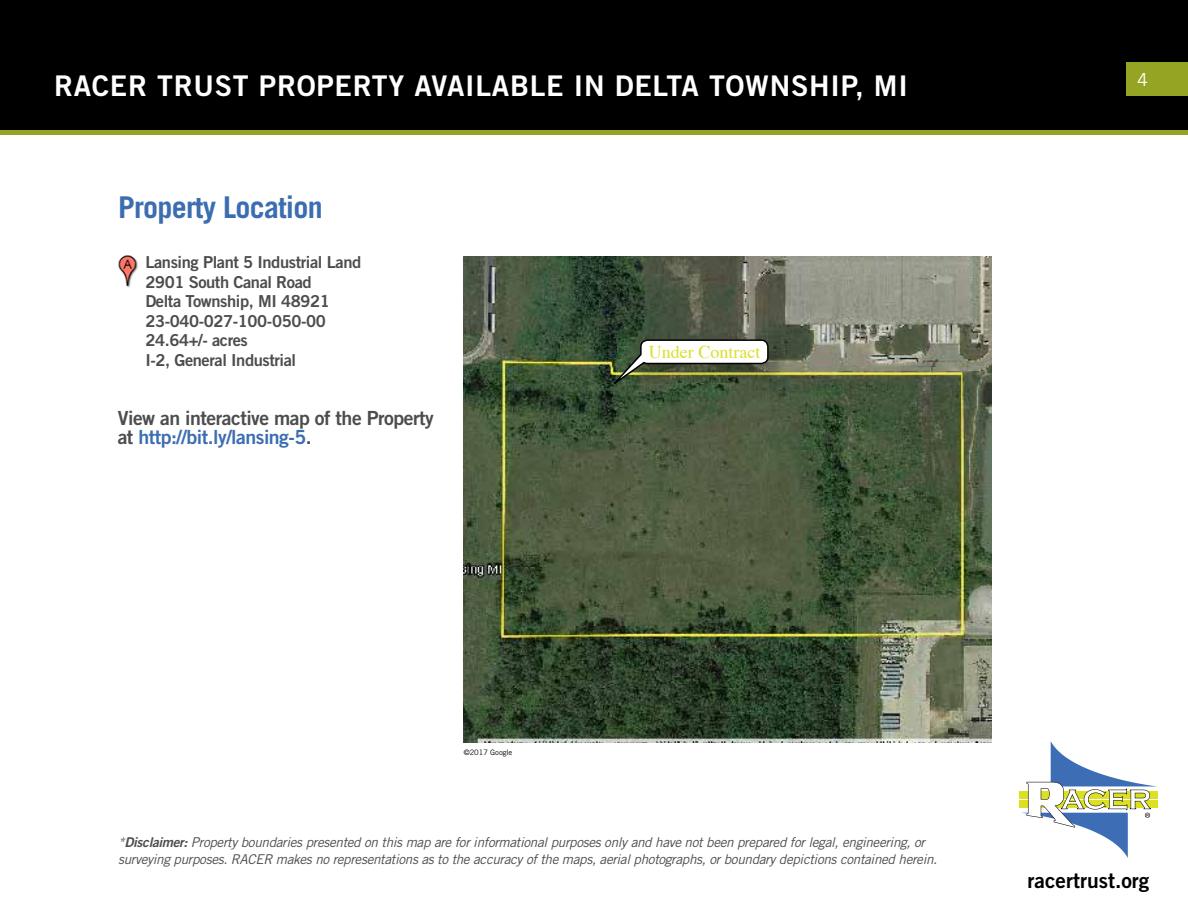
<style>
.page{position:relative;width:1188px;height:918px;background:#fff}
.page>*{position:absolute;margin:0;border:0;box-sizing:border-box;transform-origin:0 0}
.t1{font:700 30px "Trade Gothic LT Std";letter-spacing:-.025em;color:#3c6db1}
.t2{font:28.5px "Trade Gothic LT Std Bd 2";letter-spacing:.025em;color:#fff}
.t3{font:21px "Trade Gothic LT Std Bd 2";color:#000}
.t4{font:19.5px/19.5px "Trade Gothic LT Std Bd 2";letter-spacing:-.025em;color:#4d4d4f}
.t5{font:18px "Times";color:#dbdf2a}
.t6{font:18px "Trade Gothic LT Std";color:#fff}
.t7{font:16.5px/19.5px "Trade Gothic LT Std Bd 2";letter-spacing:-.025em;color:#4d4d4f}
.t8{font:italic 13.5px/16.5px "Trade Gothic LT Std";letter-spacing:-.025em;color:#4d4d4f}
.t9{font:7.5px "Trade Gothic LT Std";color:#000}
.s1{color:#3c6db1}
.s2{font-family:"Trade Gothic LT Std Bd 2 Obl";font-style:normal}
</style>
<div class="page">
<div style="left:1px;top:1px;width:1186px;height:131px;background:#000"></div>
<div style="left:0;top:0;width:1188px;height:133px;border:2px solid #000"></div>
<div style="left:1126px;top:62px;width:62px;height:34px;background:#96a424"></div>
<div style="left:0;top:130px;width:1188px;height:5px;background:#96a424"></div>
<div style="left:1019px;top:791px;width:139px;height:7px;background:#dbe120"></div>
<div style="left:1019px;top:801px;width:139px;height:7px;background:#dbe120"></div>
<svg style="left:1021px;top:741px;width:137px;height:117px"></svg>
<img style="left:464px;top:256px;width:528px;height:486px">
<img style="left:118px;top:255px;width:20px;height:33px">
<div style="left:617px;top:342px;width:170px;height:60px;background:#000;opacity:.22"></div>
<svg style="left:604px;top:339px;width:165px;height:54px"></svg>
<h2 class="t2" style="left:54px;top:68px;width:855px">RACER TRUST PROPERTY AVAILABLE IN DELTA TOWNSHIP, MI</h2>
<h1 class="t1" style="left:118px;top:189px;width:206px">Property Location</h1>
<p class="t7" style="left:145px;top:252px;width:217px">Lansing Plant 5 Industrial Land<br>2901 South Canal Road<br>Delta Township, MI 48921<br>23-040-027-100-050-00<br>24.64+/- acres<br>I-2, General Industrial</p>
<h3 class="t4" style="left:118px;top:408px;width:317px">View an interactive map of the Property at <span class="s1">http://bit.ly/lansing-5</span>.</h3>
<h3 class="t5" style="left:649px;top:341px;width:113px">Under Contract</h3>
<h3 class="t6" style="left:1137px;top:68px;width:12px">4</h3>
<p class="t9" style="left:464px;top:748px;width:50px">©2017 Google</p>
<p class="t8" style="left:118px;top:835px;width:821px">*<span class="s2">Disclaimer:</span> Property boundaries presented on this map are for informational purposes only and have not been prepared for legal, engineering, or surveying purposes. RACER makes no representations as to the accuracy of the maps, aerial photographs, or boundary depictions contained herein.</p>
<h3 class="t3" style="left:1028px;top:867px;width:123px">racertrust.org</h3>
</div>
